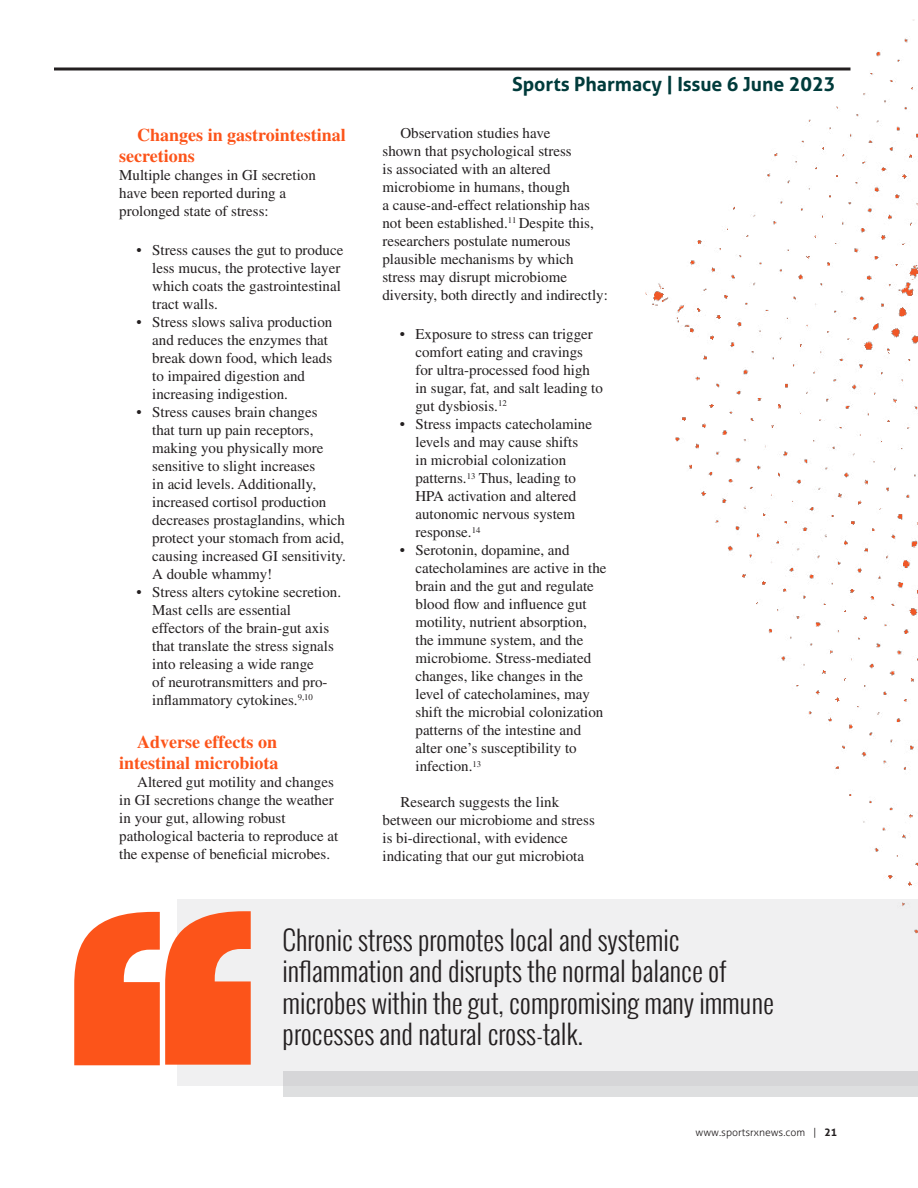
<style>
.page{position:relative;width:918px;height:1188px;background:#fff}
.page>*{position:absolute;margin:0;border:0;box-sizing:border-box;transform-origin:0 0}
.t1{font:300 27px/31.5px "Oswald";color:#231f20}
.t2{font:700 19.5px "Aller";color:#003b3b}
.t3{font:700 18px/21.6px "Times LT Std";color:#fc541a}
.t4{font:15px/18px "Times LT Std";color:#231f20}
.t5{font:300 10.5px "Aller";color:#231f20}
.s1{font-weight:700}
</style>
<div class="page">
<img style="left:603px;top:19px;width:315px;height:881px">
<div style="left:178px;top:900px;width:740px;height:186px;background:#f0f0f1"></div>
<svg style="left:74px;top:911px;width:177px;height:154px"></svg>
<div style="left:283px;top:1072px;width:635px;height:25px;background:#d6d6d8"></div>
<hr style="left:54px;top:68px;width:796px;height:2px;background:#231f20">
<p class="t3" style="left:119px;top:123px;width:228px;text-indent:18px">Changes in gastrointestinal secretions</p>
<p class="t4" style="left:119px;top:166px;width:198px">Multiple changes in GI secretion have been reported during a prolonged state of stress:</p>
<p class="t4" style="left:152px;top:241px;width:193px;text-indent:-16px">• Stress causes the gut to produce less mucus, the protective layer which coats the gastrointestinal tract walls.</p>
<p class="t4" style="left:152px;top:313px;width:182px;text-indent:-16px">• Stress slows saliva production and reduces the enzymes that break down food, which leads to impaired digestion and increasing indigestion.</p>
<p class="t4" style="left:152px;top:403px;width:195px;text-indent:-16px">• Stress causes brain changes<br>that turn up pain receptors, making you physically more sensitive to slight increases<br>in acid levels. Additionally, increased cortisol production decreases prostaglandins, which protect your stomach from acid, causing increased GI sensitivity.<br>A double whammy!</p>
<p class="t4" style="left:152px;top:583px;width:190px;text-indent:-16px">• Stress alters cytokine secretion.<br>Mast cells are essential effectors of the brain-gut axis that translate the stress signals into releasing a wide range<br>of neurotransmitters and pro&shy;inflammatory cytokines.<sup>9,10</sup></p>
<p class="t3" style="left:119px;top:730px;width:161px;text-align:right">Adverse effects on intestinal microbiota</p>
<p class="t4" style="left:119px;top:773px;width:221px;text-indent:18px">Altered gut motility and changes in GI secretions change the weather in your gut, allowing robust pathological bacteria to reproduce at the expense of beneficial microbes.</p>
<h2 class="t2" style="left:512px;top:72px;width:325px">Sports Pharmacy | Issue 6 June 2023</h2>
<p class="t4" style="left:382px;top:124px;width:227px;text-indent:18px">Observation studies have<br>shown that psychological stress<br>is associated with an altered microbiome in humans, though<br>a cause-and-effect relationship has not been established.<sup>11</sup> Despite this, researchers postulate numerous plausible mechanisms by which stress may disrupt microbiome diversity, both directly and indirectly:</p>
<p class="t4" style="left:415px;top:325px;width:189px;text-indent:-16px">• Exposure to stress can trigger comfort eating and cravings for ultra-processed food high in sugar, fat, and salt leading to gut dysbiosis.<sup>12</sup></p>
<p class="t4" style="left:415px;top:415px;width:178px;text-indent:-16px">• Stress impacts catecholamine levels and may cause shifts in microbial colonization patterns.<sup>13</sup> Thus, leading to<br>HPA activation and altered autonomic nervous system response.<sup>14</sup></p>
<p class="t4" style="left:416px;top:541px;width:193px;text-indent:-16px">• Serotonin, dopamine, and catecholamines are active in the brain and the gut and regulate blood flow and influence gut motility, nutrient absorption, the immune system, and the microbiome. Stress-mediated changes, like changes in the level of catecholamines, may shift the microbial colonization patterns of the intestine and alter one’s susceptibility to infection.<sup>13</sup></p>
<p class="t4" style="left:382px;top:793px;width:214px;text-indent:18px">Research suggests the link between our microbiome and stress is bi-directional, with evidence indicating that our gut microbiota</p>
<h1 class="t1" style="left:283px;top:923px;width:493px">Chronic stress promotes local and systemic inflammation and disrupts the normal balance of microbes within the gut, compromising many immune processes and natural cross-talk.</h1>
<p class="t5" style="left:695px;top:1125px;width:143px">www.sportsrxnews.com | <span class="s1">21</span></p>
</div>
